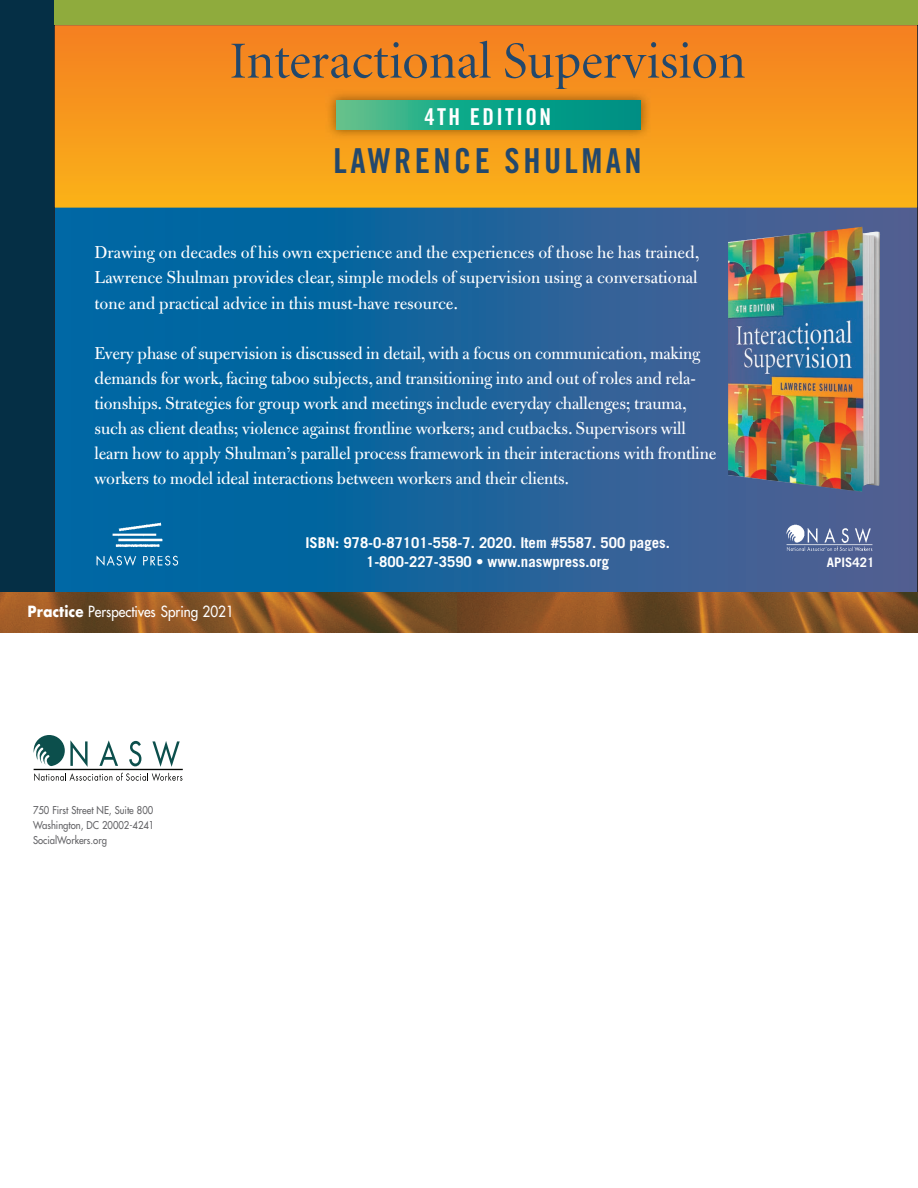
<style>
.page{position:relative;width:918px;height:1188px;background:#fff}
.page>*{position:absolute;margin:0;border:0;box-sizing:border-box;transform-origin:0 0}
.t1{font:52.05px "Minion Display";color:#23486c}
.t2{font:34.35px "Trade Gothic Bold Cond Twenty";letter-spacing:.1em;color:#23486c}
.t3{font:23.25px "Trade Gothic Bold Cond Twenty";letter-spacing:.1em;color:#fff}
.t4{font:18.6px/25px "Bulmer";letter-spacing:-.01em;color:#fff;text-align:justify}
.t5{font:15px "Futura";color:#fff;scale:.9 1}
.t6{font:700 14.85px/18.6px "Trade Gothic";color:#fff;text-align:center}
.t7{font:700 13.05px "Trade Gothic";color:#fff}
.t8{font:10.5px/15px "Futura";color:#636366;text-align:justify;scale:.9 1}
.s1{font-weight:700}
</style>
<div class="page">
<div style="left:55px;top:208px;width:862px;height:385px;background:linear-gradient(to right,#0068a5,#545f91)"></div>
<img style="left:90px;top:510px;width:94px;height:70px">
<img style="left:785px;top:524px;width:90px;height:28px">
<svg style="left:56px;top:26px;width:860px;height:182px"></svg>
<img style="left:326px;top:90px;width:325px;height:50px">
<svg style="left:336px;top:100px;width:304px;height:30px"></svg>
<img style="left:728px;top:227px;width:152px;height:265px">
<div style="left:49px;top:0;width:869px;height:24px;background:#8fab3d"></div>
<hr style="left:917px;top:0;width:1px;height:1188px;background:#052f45">
<svg style="left:917px;top:0;width:1px;height:260px"></svg>
<hr style="left:34px;top:769px;width:149px;height:1px;background:#040503">
<svg style="left:34px;top:773px;width:148px;height:8px"></svg>
<svg style="left:34px;top:735px;width:54px;height:32px"></svg>
<svg style="left:99px;top:740px;width:19px;height:26px"></svg>
<svg style="left:129px;top:741px;width:12px;height:25px"></svg>
<svg style="left:152px;top:741px;width:28px;height:26px"></svg>
<div style="left:0;top:0;width:54px;height:625px;background:#052f45"></div>
<img style="left:0;top:592px;width:458px;height:41px">
<img style="left:458px;top:592px;width:460px;height:41px">
<h1 class="t1" style="left:230px;top:41px;width:518px">Interactional Supervision</h1>
<p class="t3" style="left:424px;top:108px;width:128px">4TH EDITION</p>
<h2 class="t2" style="left:334px;top:148px;width:310px">LAWRENCE SHULMAN</h2>
<p class="t4" style="left:95px;top:242px;width:606px">Drawing on decades of his own experience and the experiences of those he has trained, Lawrence Shulman provides clear, simple models of supervision using a conversational tone and practical advice in this must-have resource.</p>
<p class="t4" style="left:95px;top:342px;width:623px;text-align:left">Every phase of supervision is discussed in detail, with a focus on communication, making demands for work, facing taboo subjects, and transitioning into and out of roles and rela&shy;tionships. Strategies for group work and meetings include everyday challenges; trauma, such as client deaths; violence against frontline workers; and cutbacks. Supervisors will learn how to apply Shulman’s parallel process framework in their interactions with frontline workers to model ideal interactions between workers and their clients.</p>
<p class="t5" style="left:28px;top:602px;width:231px"><span class="s1">Practice</span> Perspectives Spring 2021</p>
<p class="t8" style="left:33px;top:802px;width:136px">750 First Street NE, Suite 800<br>Washington, DC 20002-4241<br>SocialWorkers.org</p>
<p class="t6" style="left:305px;top:535px;width:366px">ISBN: 978-0-87101-558-7. 2020. Item #5587. 500 pages.<br>1-800-227-3590 • www.naswpress.org</p>
<p class="t7" style="left:827px;top:557px;width:49px">APIS421</p>
</div>
